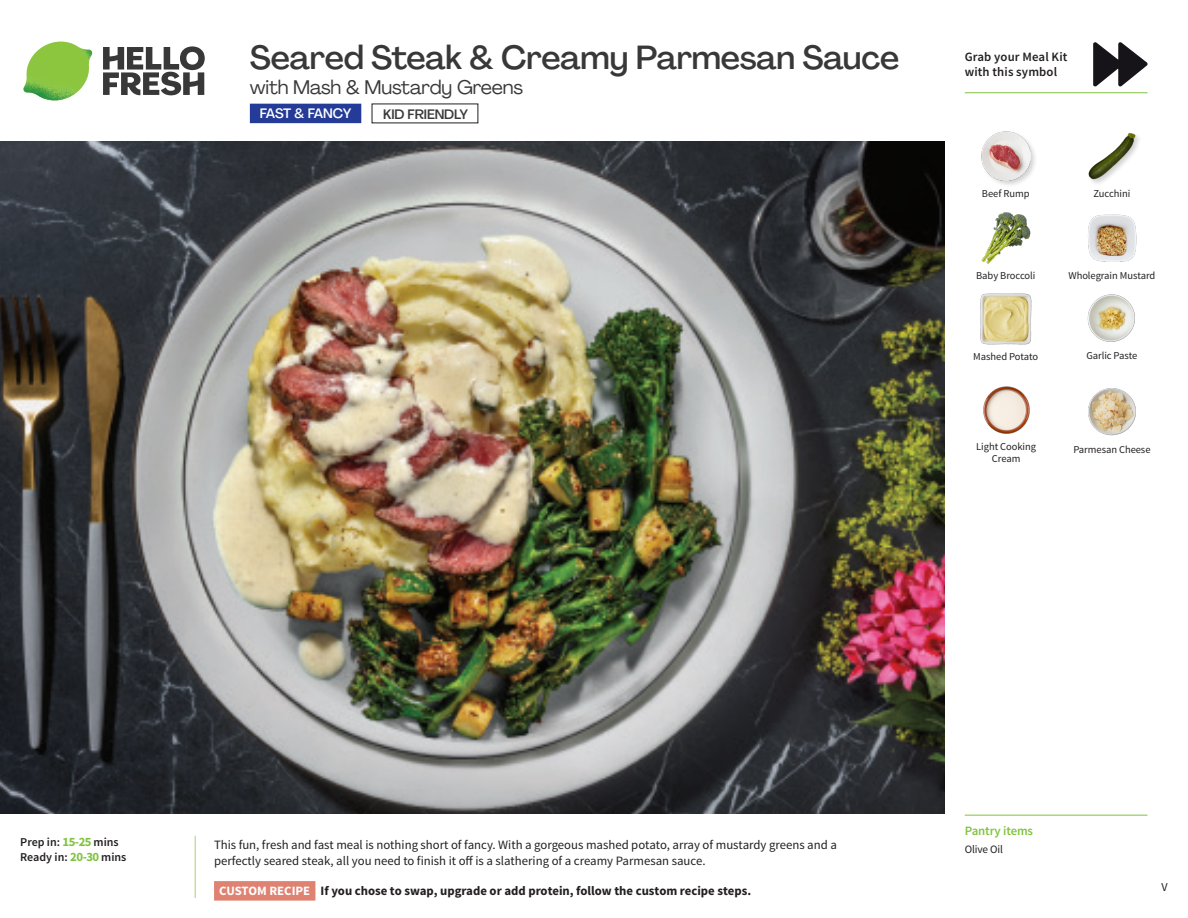
<style>
.page{position:relative;width:1188px;height:918px;background:#fff}
.page>*{position:absolute;margin:0;border:0;box-sizing:border-box;transform-origin:0 0}
._15_Titel_UK{font:500 33px "Agrandir";letter-spacing:-.01em;color:#383839}
._15_Titel_UK-2{font:19.5px "Agrandir";letter-spacing:-.01em;color:#383839}
.t1{font:500 13.5px "Agrandir";letter-spacing:-.01em;color:#383839}
.t2{font:500 13.5px "Agrandir";letter-spacing:-.035em;color:#fff}
.Step_6_Text_AU{font:12.75px/16.5px "Source Sans Pro";color:#231f20}
.Step_6_Text_AU-2{font:700 12.75px "Source Sans Pro";color:#231f20}
.t3{font:600 12.75px/15px "Source Sans Pro";letter-spacing:.01em;color:#231f20}
._04_Headers_Front{font:600 12.75px "Source Sans Pro";letter-spacing:-.01em;color:#81c340}
._04_Intro{font:600 12px "Source Sans Pro";color:#231f20}
.t4{font:12px "Source Sans Pro";color:#231f20}
._05_Pantry{font:11.25px "Source Sans Pro";letter-spacing:-.01em;color:#231f20}
._18_FRONT_ingredient{font:10.5px/12px "Source Sans Pro";letter-spacing:-.005em;color:#231f20;text-align:center}
.s1{font-weight:700;font-size:12.75px;color:#81c340}
.s2{color:#fff}
</style>
<div class="page">
<svg style="left:103px;top:46px;width:102px;height:49px"></svg>
<img style="left:23px;top:42px;width:69px;height:59px">
<svg style="left:194px;top:835px;width:122px;height:66px"></svg>
<img style="left:0;top:142px;width:945px;height:672px">
<svg style="left:1093px;top:42px;width:55px;height:45px"></svg>
<svg style="left:250px;top:108px;width:142px;height:19px"></svg>
<div style="left:250px;top:104px;width:111px;height:19px;background:#243c97"></div>
<img style="left:983px;top:386px;width:47px;height:48px">
<img style="left:1087px;top:294px;width:48px;height:48px">
<img style="left:1088px;top:388px;width:48px;height:48px">
<img style="left:980px;top:294px;width:51px;height:50px">
<img style="left:981px;top:212px;width:50px;height:52px">
<img style="left:1088px;top:214px;width:49px;height:48px">
<div style="left:980px;top:130px;width:58px;height:58px;background:#231f20;opacity:.2"></div>
<img style="left:981px;top:131px;width:49px;height:49px">
<div style="left:1087px;top:132px;width:55px;height:54px;background:#231f20;opacity:.2"></div>
<img style="left:1087px;top:132px;width:50px;height:49px">
<hr style="left:965px;top:815px;width:183px;height:1px;background:#81c340">
<hr style="left:965px;top:92px;width:183px;height:1px;background:#81c340">
<p class="_15_Titel_UK" style="left:250px;top:37px;width:651px">Seared Steak &amp; Creamy Parmesan Sauce</p>
<p class="_15_Titel_UK-2" style="left:250px;top:75px;width:275px">with Mash &amp; Mustardy Greens</p>
<p class="t2" style="left:260px;top:105px;width:93px">FAST &amp; FANCY</p>
<p class="t1" style="left:383px;top:106px;width:86px">KID FRIENDLY</p>
<p class="t3" style="left:965px;top:50px;width:104px">Grab your Meal Kit with this symbol</p>
<p class="_18_FRONT_ingredient" style="left:982px;top:188px;width:49px">Beef Rump</p>
<p class="_18_FRONT_ingredient" style="left:1094px;top:188px;width:38px">Zucchini</p>
<p class="_18_FRONT_ingredient" style="left:976px;top:270px;width:61px">Baby Broccoli</p>
<p class="_18_FRONT_ingredient" style="left:973px;top:351px;width:66px">Mashed Potato</p>
<p class="_18_FRONT_ingredient" style="left:1068px;top:270px;width:88px">Wholegrain Mustard</p>
<p class="_18_FRONT_ingredient" style="left:1086px;top:350px;width:53px">Garlic Paste</p>
<p class="_18_FRONT_ingredient" style="left:976px;top:441px;width:61px">Light Cooking<br>Cream</p>
<p class="_18_FRONT_ingredient" style="left:1073px;top:443px;width:79px">Parmesan Cheese</p>
<p class="_04_Intro" style="left:20px;top:835px;width:100px">Prep in: <span class="s1">15-25</span> mins</p>
<p class="_04_Intro" style="left:20px;top:850px;width:108px">Ready in: <span class="s1">20-30</span> mins</p>
<p class="Step_6_Text_AU" style="left:214px;top:837px;width:624px">This fun, fresh and fast meal is nothing short of fancy. With a gorgeous mashed potato, array of mustardy greens and a perfectly seared steak, all you need to finish it off is a slathering of a creamy Parmesan sauce.</p>
<p class="Step_6_Text_AU-2" style="left:219px;top:882px;width:533px"><span class="s2">CUSTOM RECIPE</span> If you chose to swap, upgrade or add protein, follow the custom recipe steps.</p>
<p class="_04_Headers_Front" style="left:965px;top:822px;width:70px">Pantry items</p>
<p class="_05_Pantry" style="left:965px;top:842px;width:40px">Olive Oil</p>
<p class="t4" style="left:1162px;top:879px;width:8px">V</p>
</div>
